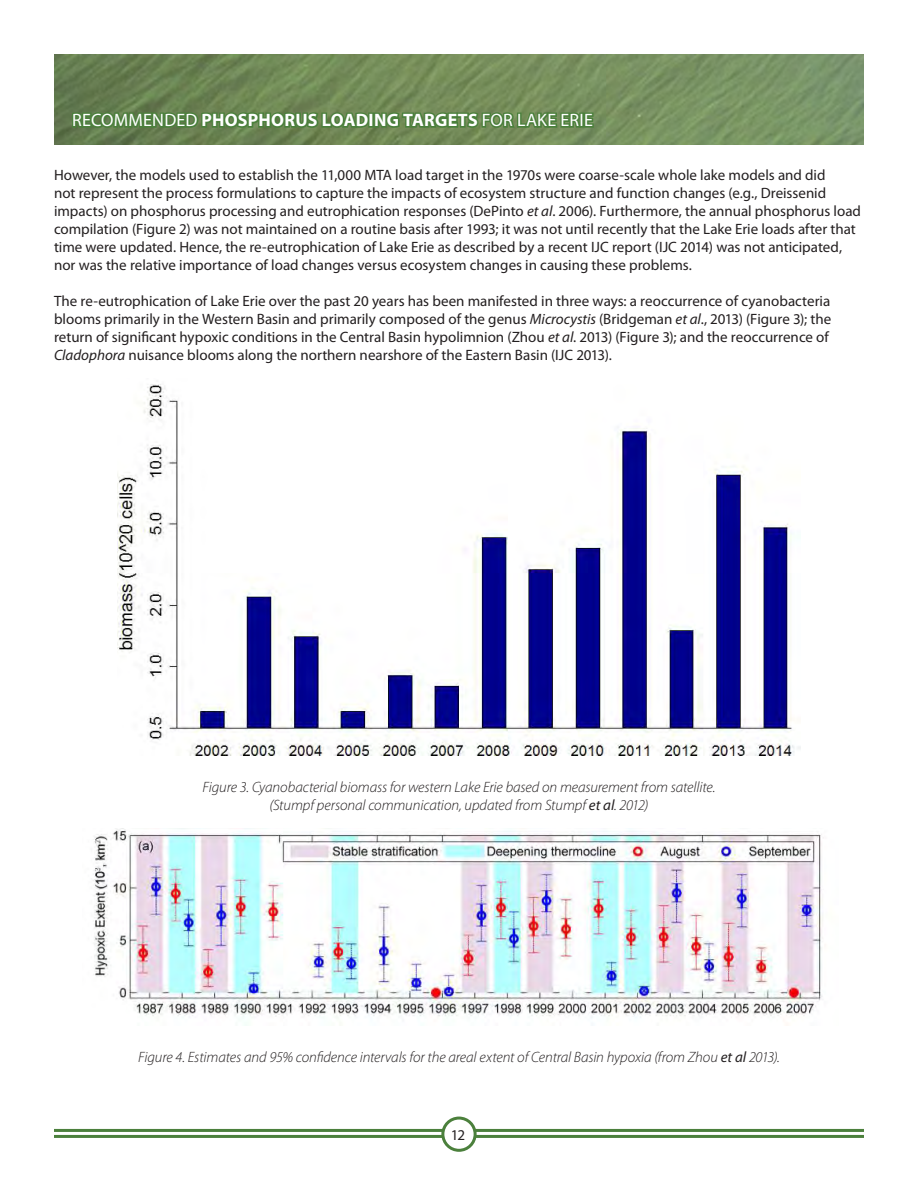
<style>
.page{position:relative;width:918px;height:1188px;background:#fff}
.page>*{position:absolute;margin:0;border:0;box-sizing:border-box;transform-origin:0 0}
.t1{font:700 18px "Myriad Pro";letter-spacing:.015em;color:#fff}
.t2{font:15px/18px "Myriad Pro";color:#231f20}
.Figure{font:italic 300 15px/18px "Myriad Pro";letter-spacing:-.005em;color:#231f20;text-align:center}
.s1{font-weight:400}
.s2{font-style:italic}
</style>
<div class="page">
<hr style="left:54px;top:1129px;width:810px;height:3px;background:#4b803c">
<hr style="left:54px;top:1135px;width:810px;height:3px;background:#4b803c">
<div style="left:443px;top:1118px;width:32px;height:32px;background:#fff;border-radius:50%"></div>
<div style="left:441px;top:1117px;width:36px;height:35px;border:3px solid #4b803c;border-radius:50%"></div>
<img style="left:54px;top:54px;width:810px;height:90px">
<svg style="left:71px;top:90px;width:524px;height:55px;background:#66854f"></svg>
<img style="left:118px;top:384px;width:682px;height:372px">
<img style="left:93px;top:828px;width:730px;height:198px">
<p class="t1" style="left:72px;top:108px;width:522px"><span class="s1">RECOMMENDED</span> PHOSPHORUS LOADING TARGETS <span class="s1">FOR LAKE ERIE</span></p>
<p class="t2" style="left:54px;top:166px;width:809px">However, the models used to establish the 11,000 MTA load target in the 1970s were coarse-scale whole lake models and did<br>not represent the process formulations to capture the impacts of ecosystem structure and function changes (e.g., Dreissenid impacts) on phosphorus processing and eutrophication responses (DePinto <span class="s2">et al</span>. 2006). Furthermore, the annual phosphorus load compilation (Figure 2) was not maintained on a routine basis after 1993; it was not until recently that the Lake Erie loads after that time were updated. Hence, the re-eutrophication of Lake Erie as described by a recent IJC report (IJC 2014) was not anticipated, nor was the relative importance of load changes versus ecosystem changes in causing these problems.</p>
<p class="t2" style="left:54px;top:292px;width:779px">The re-eutrophication of Lake Erie over the past 20 years has been manifested in three ways: a reoccurrence of cyanobacteria blooms primarily in the Western Basin and primarily composed of the genus <span class="s2">Microcystis</span> (Bridgeman <span class="s2">et al</span>., 2013) (Figure 3); the return of significant hypoxic conditions in the Central Basin hypolimnion (Zhou <span class="s2">et al</span>. 2013) (Figure 3); and the reoccurrence of <span class="s2">Cladophora</span> nuisance blooms along the northern nearshore of the Eastern Basin (IJC 2013).</p>
<p class="Figure" style="left:202px;top:778px;width:514px">Figure 3. Cyanobacterial biomass for western Lake Erie based on measurement from satellite. (Stumpf personal communication, updated from Stumpf <span class="s1">et al</span>. 2012)</p>
<p class="Figure" style="left:138px;top:1048px;width:643px">Figure 4. Estimates and 95% confidence intervals for the areal extent of Central Basin hypoxia (from Zhou <span class="s1">et al</span> 2013).</p>
<p class="t2" style="left:451px;top:1126px;width:16px">12</p>
</div>
